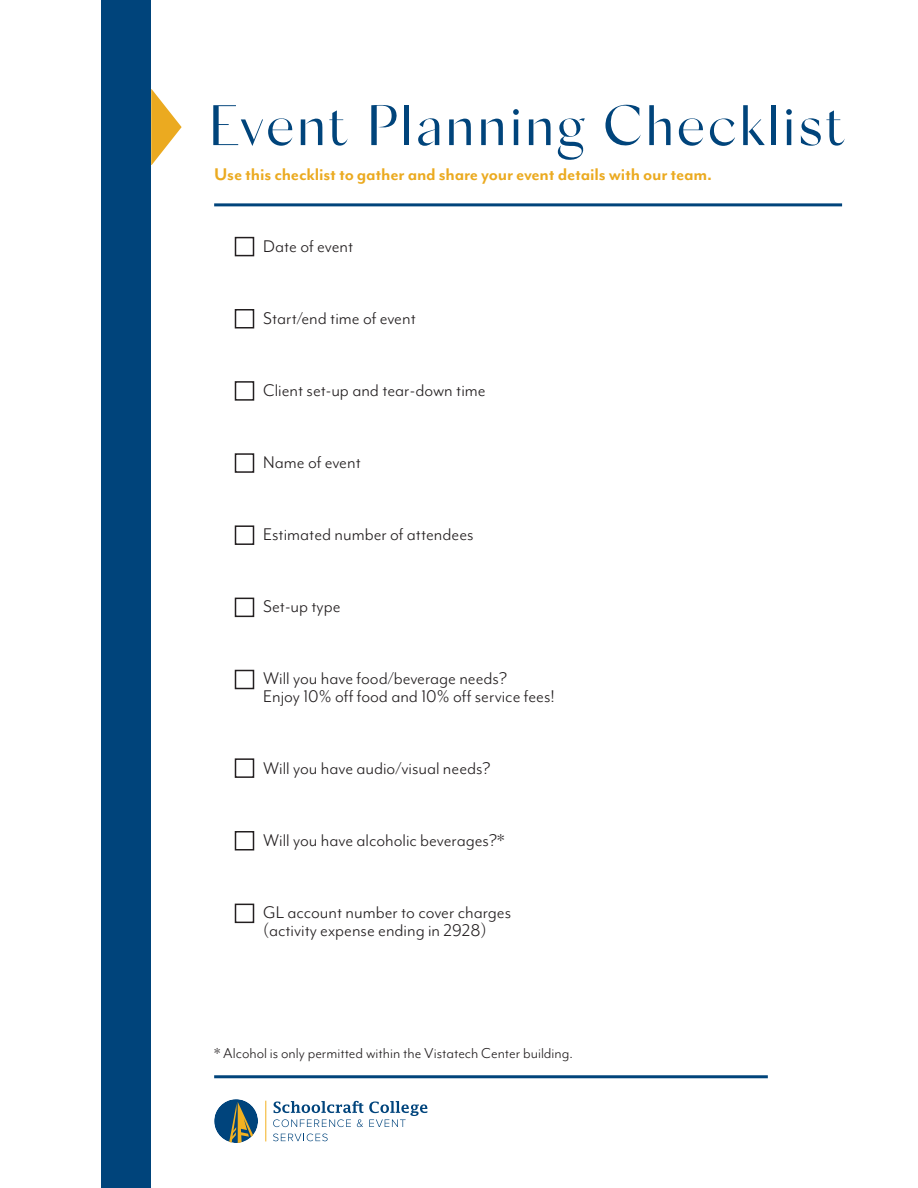
<style>
.page{position:relative;width:918px;height:1188px;background:#fff}
.page>*{position:absolute;margin:0;border:0;box-sizing:border-box;transform-origin:0 0}
.t1{font:57px "Silk Sans Display";letter-spacing:.03em;color:#00447b}
.Small_Headline{font:19.5px/18px "Mr Eaves Mod OT";color:#231f20}
.t2{font:700 19.5px "Mr Eaves Mod OT";letter-spacing:-.01em;color:#ebaa20}
.Small_Headline-2{font:16.5px "Mr Eaves Mod OT";color:#231f20}
</style>
<div class="page">
<svg style="left:151px;top:89px;width:31px;height:76px"></svg>
<hr style="left:214px;top:1075px;width:554px;height:3px;background:#00447b">
<hr style="left:214px;top:203px;width:628px;height:3px;background:#00447b">
<svg style="left:214px;top:1099px;width:44px;height:44px"></svg>
<hr style="left:266px;top:1101px;width:1px;height:40px;background:#f3b120">
<svg style="left:273px;top:1134px;width:55px;height:7px"></svg>
<svg style="left:273px;top:1101px;width:154px;height:26px"></svg>
<div style="left:101px;top:0;width:50px;height:1188px;background:#00447b"></div>
<div style="left:235px;top:237px;width:19px;height:19px;border:2px solid #231f20"></div>
<div style="left:235px;top:381px;width:19px;height:20px;border:2px solid #231f20"></div>
<div style="left:235px;top:525px;width:19px;height:20px;border:2px solid #231f20"></div>
<div style="left:235px;top:670px;width:19px;height:19px;border:2px solid #231f20"></div>
<div style="left:235px;top:309px;width:19px;height:19px;border:2px solid #231f20"></div>
<div style="left:235px;top:453px;width:19px;height:20px;border:2px solid #231f20"></div>
<div style="left:235px;top:598px;width:19px;height:19px;border:2px solid #231f20"></div>
<div style="left:235px;top:758px;width:19px;height:20px;border:2px solid #231f20"></div>
<div style="left:235px;top:831px;width:19px;height:19px;border:2px solid #231f20"></div>
<div style="left:235px;top:904px;width:19px;height:19px;border:2px solid #231f20"></div>
<p class="t1" style="left:208px;top:91px;width:639px">Event Planning Checklist</p>
<p class="t2" style="left:214px;top:164px;width:500px">Use this checklist to gather and share your event details with our team.</p>
<p class="Small_Headline" style="left:263px;top:237px;width:91px">Date of event</p>
<p class="Small_Headline" style="left:263px;top:309px;width:154px">Start/end time of event</p>
<p class="Small_Headline" style="left:263px;top:381px;width:224px">Client set-up and tear-down time</p>
<p class="Small_Headline" style="left:263px;top:453px;width:99px">Name of event</p>
<p class="Small_Headline" style="left:263px;top:525px;width:212px">Estimated number of attendees</p>
<p class="Small_Headline" style="left:263px;top:597px;width:79px">Set-up type</p>
<p class="Small_Headline" style="left:263px;top:669px;width:293px">Will you have food/beverage needs?<br>Enjoy 10% off food and 10% off service fees!</p>
<p class="Small_Headline" style="left:263px;top:759px;width:229px">Will you have audio/visual needs?</p>
<p class="Small_Headline" style="left:263px;top:831px;width:243px">Will you have alcoholic beverages?*</p>
<p class="Small_Headline" style="left:263px;top:903px;width:249px">GL account number to cover charges (activity expense ending in 2928)</p>
<p class="Small_Headline-2" style="left:214px;top:1044px;width:360px">* Alcohol is only permitted within the Vistatech Center building.</p>
</div>
